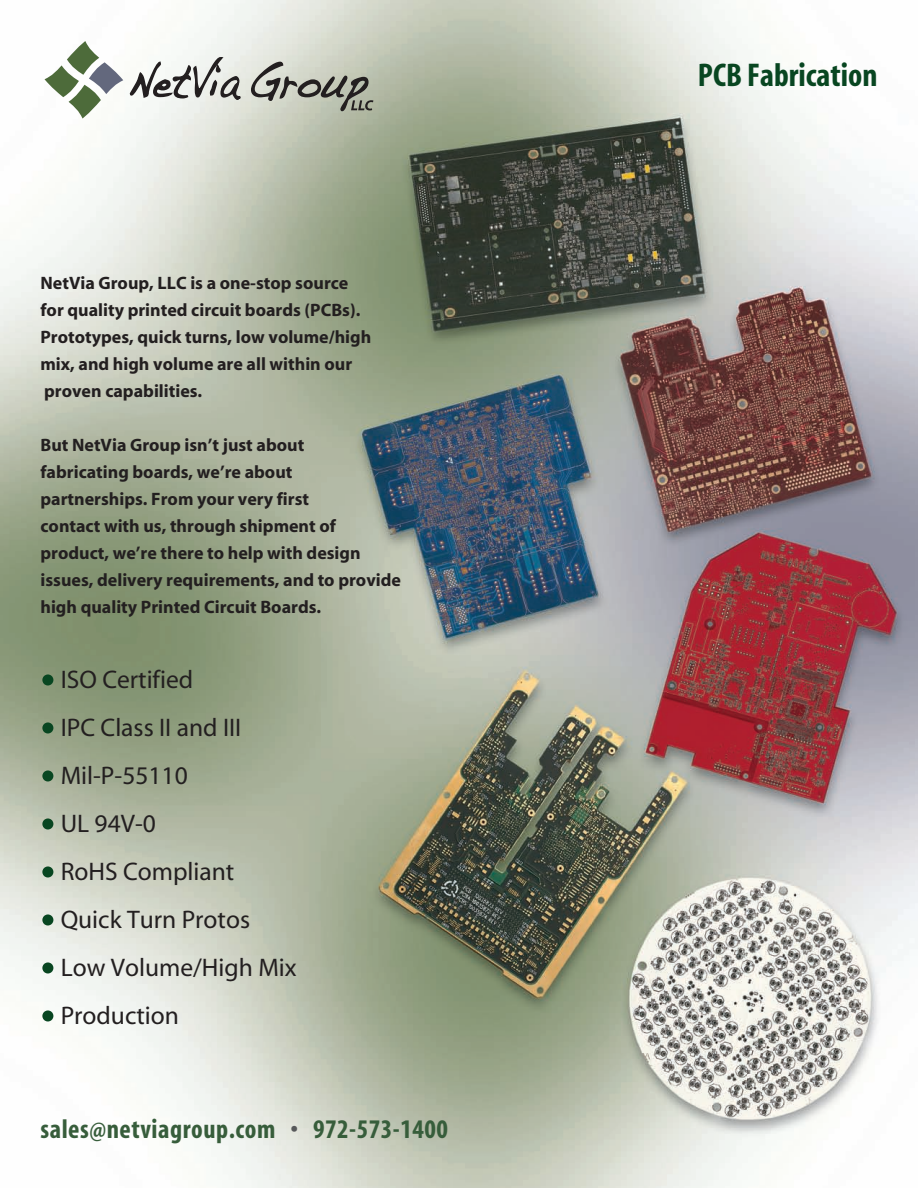
<style>
.page{position:relative;width:918px;height:1188px;background:#fff}
.page>*{position:absolute;margin:0;border:0;box-sizing:border-box;transform-origin:0 0}
.t1{font:700 condensed 33px "Myriad";color:#084621}
.t2{font:700 condensed 27px "Myriad";letter-spacing:.02em;color:#375d3b}
.t3{font:25.5px "Myriad";color:#231f20}
.t4{font:700 18px/27px "Myriad";color:#231f20}
.s1{font-size:52.5px;color:#084621}
.s2{color:#57585a}
</style>
<div class="page">
<img style="left:0;top:0;width:918px;height:1188px">
<svg style="left:129px;top:56px;width:112px;height:45px"></svg>
<svg style="left:45px;top:41px;width:78px;height:78px"></svg>
<svg style="left:250px;top:61px;width:123px;height:51px;background:#a8aba0"></svg>
<p class="t4" style="left:40px;top:270px;width:332px">NetVia Group, LLC is a one-stop source for quality printed circuit boards (PCBs).<br>Prototypes, quick turns, low volume/high mix, and high volume are all within our proven capabilities.</p>
<p class="t4" style="left:40px;top:432px;width:362px">But NetVia Group isn’t just about<br>fabricating boards, we’re about partnerships. From your very first<br>contact with us, through shipment of product, we’re there to help with design issues, delivery requirements, and to provide high quality Printed Circuit Boards.</p>
<h3 class="t3" style="left:40px;top:667px;width:154px"><span class="s1">•</span> ISO Certified</h3>
<h3 class="t3" style="left:40px;top:715px;width:202px"><span class="s1">•</span> IPC Class II and III</h3>
<h3 class="t3" style="left:40px;top:763px;width:149px"><span class="s1">•</span> Mil-P-55110</h3>
<h3 class="t3" style="left:40px;top:811px;width:117px"><span class="s1">•</span> UL 94V-0</h3>
<h3 class="t3" style="left:40px;top:859px;width:195px"><span class="s1">•</span> RoHS Compliant</h3>
<h3 class="t3" style="left:40px;top:907px;width:211px"><span class="s1">•</span> Quick Turn Protos</h3>
<h3 class="t3" style="left:40px;top:955px;width:258px"><span class="s1">•</span> Low Volume/High Mix</h3>
<h3 class="t3" style="left:40px;top:1003px;width:140px"><span class="s1">•</span> Production</h3>
<h2 class="t2" style="left:40px;top:1115px;width:409px">sales@netviagroup.com <span class="s2">•</span> 972-573-1400</h2>
<h1 class="t1" style="left:698px;top:59px;width:181px">PCB Fabrication</h1>
</div>
